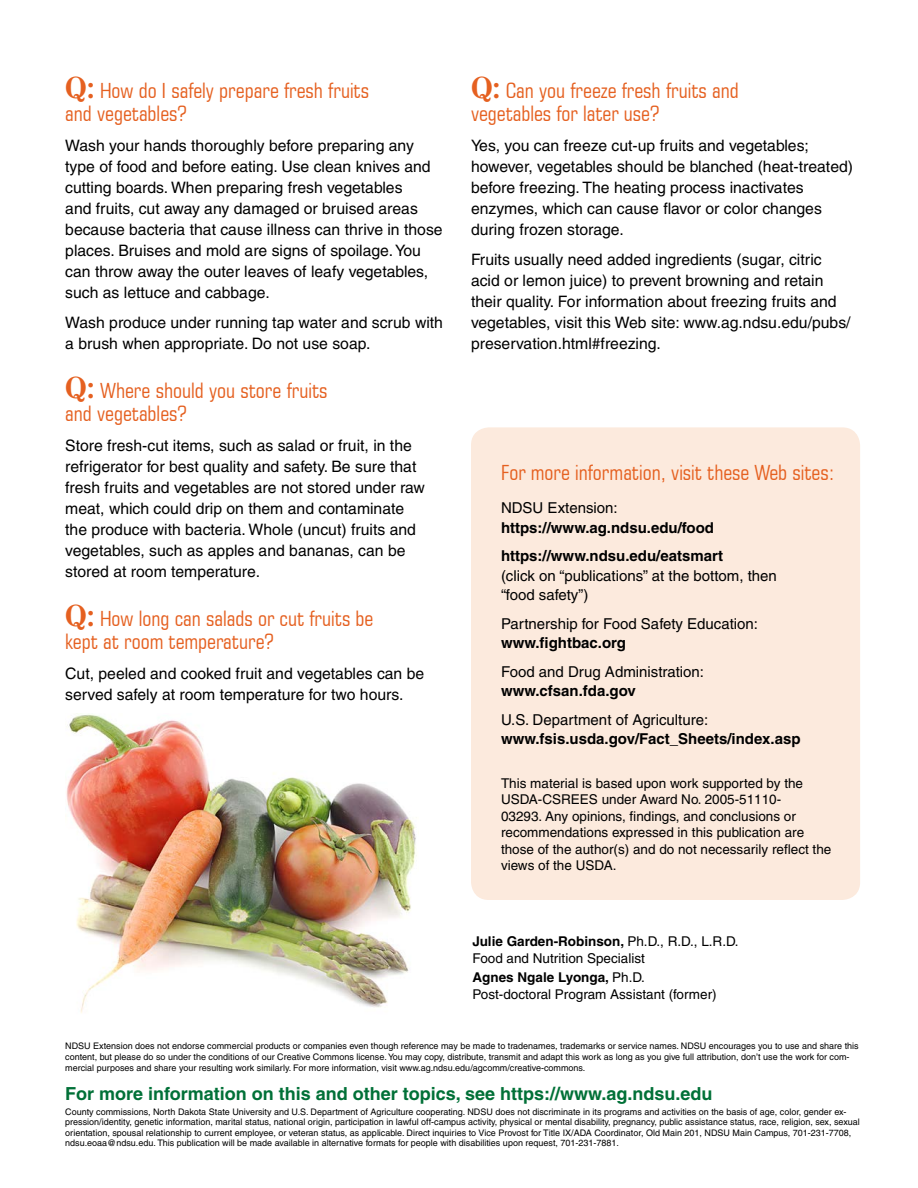
<style>
.page{position:relative;width:918px;height:1188px;background:#fff}
.page>*{position:absolute;margin:0;border:0;box-sizing:border-box;transform-origin:0 0}
.Question{font:condensed 21px/22.5px "Square 721 BT";color:#e56020}
.Body_Palatino{font:700 18px "Helvetica";color:#007037}
.Body_text{font:15.75px/21px "Helvetica";color:#000}
.Body_text-2{font:15px/19.5px "Helvetica";color:#000}
.Body_text-3{font:700 15px/19.5px "Helvetica";color:#000}
.Body_text-4{font:13.5px/16.5px "Helvetica";color:#000}
.t1{font:9px/10.5px "Helvetica";color:#000}
.s1{font-family:"Century 725 BT";font-weight:700;font-stretch:normal;font-size:30px}
.s2{font-weight:400}
.s3{font-weight:700}
</style>
<div class="page">
<img style="left:66px;top:713px;width:351px;height:300px">
<div style="left:471px;top:427px;width:389px;height:473px;background:#fceadd;border-radius:18px"></div>
<p class="Question" style="left:65px;top:79px;width:305px"><span class="s1">Q:</span> How do I safely prepare fresh fruits and vegetables?</p>
<p class="Body_text" style="left:65px;top:135px;width:379px">Wash your hands thoroughly before preparing any type of food and before eating. Use clean knives and cutting boards. When preparing fresh vegetables<br>and fruits, cut away any damaged or bruised areas because bacteria that cause illness can thrive in those places. Bruises and mold are signs of spoilage. You can throw away the outer leaves of leafy vegetables, such as lettuce and cabbage.</p>
<p class="Body_text" style="left:65px;top:312px;width:379px">Wash produce under running tap water and scrub with a brush when appropriate. Do not use soap.</p>
<p class="Question" style="left:65px;top:379px;width:264px"><span class="s1">Q:</span> Where should you store fruits and vegetables?</p>
<p class="Body_text" style="left:65px;top:435px;width:361px">Store fresh-cut items, such as salad or fruit, in the refrigerator for best quality and safety. Be sure that fresh fruits and vegetables are not stored under raw meat, which could drip on them and contaminate the produce with bacteria. Whole (uncut) fruits and vegetables, such as apples and bananas, can be stored at room temperature.</p>
<p class="Question" style="left:65px;top:607px;width:310px"><span class="s1">Q:</span> How long can salads or cut fruits be kept at room temperature?</p>
<p class="Body_text" style="left:65px;top:663px;width:361px">Cut, peeled and cooked fruit and vegetables can be served safely at room temperature for two hours.</p>
<p class="Question" style="left:471px;top:79px;width:269px"><span class="s1">Q:</span> Can you freeze fresh fruits and vegetables for later use?</p>
<p class="Body_text" style="left:471px;top:135px;width:384px">Yes, you can freeze cut-up fruits and vegetables; however, vegetables should be blanched (heat-treated) before freezing. The heating process inactivates enzymes, which can cause flavor or color changes during frozen storage.</p>
<p class="Body_text" style="left:471px;top:249px;width:381px">Fruits usually need added ingredients (sugar, citric acid or lemon juice) to prevent browning and retain their quality. For information about freezing fruits and vegetables, visit this Web site: www.ag.ndsu.edu/pubs/ preservation.html#freezing.</p>
<p class="Question" style="left:501px;top:461px;width:335px">For more information, visit these Web sites:</p>
<p class="Body_text-3" style="left:501px;top:498px;width:215px"><span class="s2">NDSU Extension: </span>https://www.ag.ndsu.edu/food</p>
<p class="Body_text-2" style="left:501px;top:546px;width:277px"><span class="s3">https://www.ndsu.edu/eatsmart<br></span>(click on “publications” at the bottom, then “food safety”)</p>
<p class="Body_text-2" style="left:501px;top:614px;width:259px">Partnership for Food Safety Education: <span class="s3">www.fightbac.org</span></p>
<p class="Body_text-2" style="left:501px;top:662px;width:205px">Food and Drug Administration: <span class="s3">www.cfsan.fda.gov</span></p>
<p class="Body_text-3" style="left:501px;top:710px;width:301px"><span class="s2">U.S. Department of Agriculture: </span>www.fsis.usda.gov/Fact_Sheets/index.asp</p>
<p class="Body_text-4" style="left:501px;top:775px;width:332px">This material is based upon work supported by the USDA-CSREES under Award No. 2005-51110-<br>03293. Any opinions, findings, and conclusions or recommendations expressed in this publication are those of the author(s) and do not necessarily reflect the views of the USDA.</p>
<p class="Body_text-4" style="left:472px;top:933px;width:268px"><span class="s3">Julie Garden-Robinson,</span> Ph.D., R.D., L.R.D.<br>Food and Nutrition Specialist</p>
<p class="Body_text-4" style="left:472px;top:969px;width:246px"><span class="s3">Agnes Ngale Lyonga,</span> Ph.D.<br>Post-doctoral Program Assistant (former)</p>
<p class="t1" style="left:65px;top:1041px;width:795px">NDSU Extension does not endorse commercial products or companies even though reference may be made to tradenames, trademarks or service names. NDSU encourages you to use and share this content, but please do so under the conditions of our Creative Commons license. You may copy, distribute, transmit and adapt this work as long as you give full attribution, don’t use the work for com&shy;mercial purposes and share your resulting work similarly. For more information, visit www.ag.ndsu.edu/agcomm/creative-commons.</p>
<p class="Body_Palatino" style="left:65px;top:1082px;width:649px">For more information on this and other topics, see https://www.ag.ndsu.edu</p>
<p class="t1" style="left:65px;top:1106px;width:796px">County commissions, North Dakota State University and U.S. Department of Agriculture cooperating. NDSU does not discriminate in its programs and activities on the basis of age, color, gender ex&shy;pression/identity, genetic information, marital status, national origin, participation in lawful off-campus activity, physical or mental disability, pregnancy, public assistance status, race, religion, sex, sexual orientation, spousal relationship to current employee, or veteran status, as applicable. Direct inquiries to Vice Provost for Title IX/ADA Coordinator, Old Main 201, NDSU Main Campus, 701-231-7708, ndsu.eoaa@ndsu.edu. This publication will be made available in alternative formats for people with disabilities upon request, 701-231-7881.</p>
</div>
